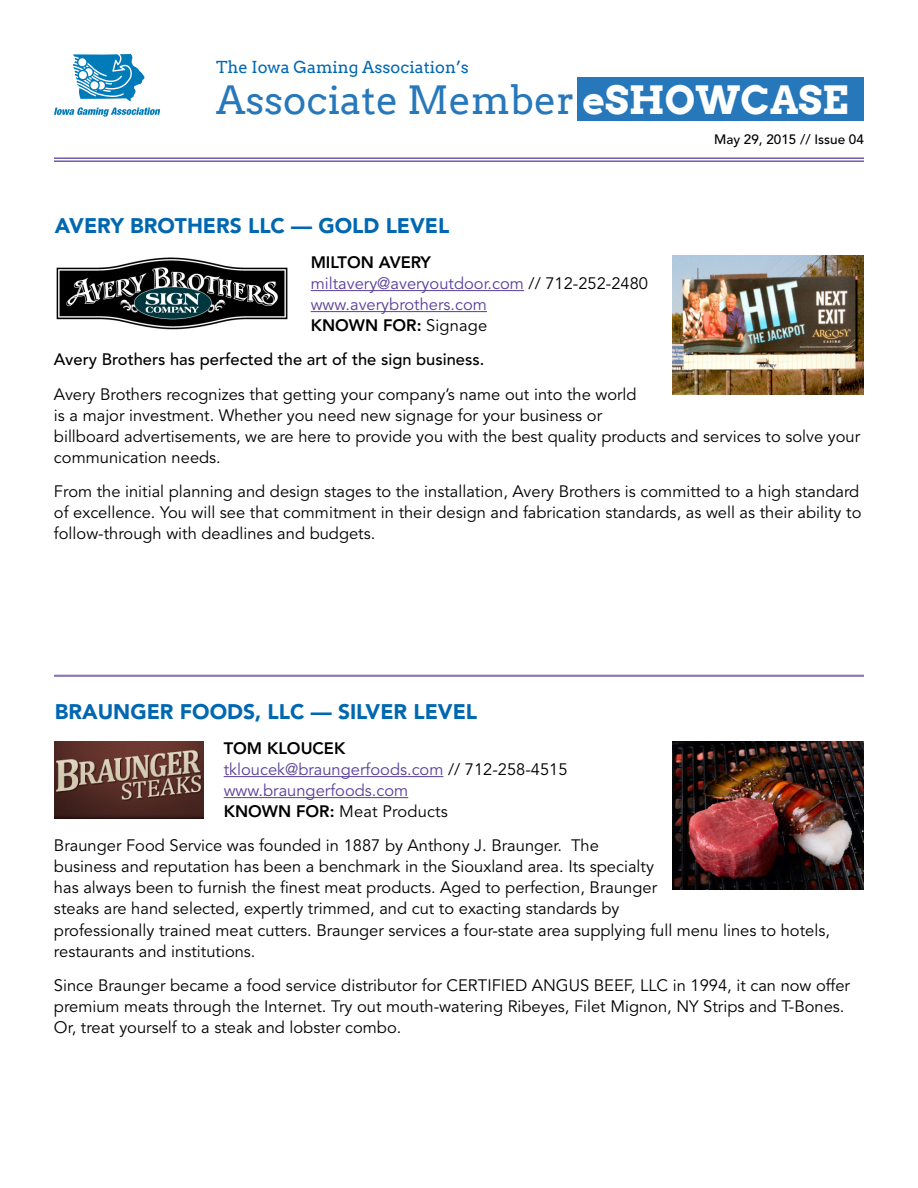
<style>
.page{position:relative;width:918px;height:1188px;background:#fff}
.page>*{position:absolute;margin:0;border:0;box-sizing:border-box;transform-origin:0 0}
.t1{font:39px "Arvo";color:#2778bb}
.t2{font:900 21px "Avenir";color:#0067b1}
.t3{font:16.5px/21px "Avenir";color:#000}
.t4{font:16.5px/21px "Avenir";color:#5a3f99}
.t5{font:500 16.5px "Avenir";color:#000}
.t6{font:16.5px "Arvo";color:#0067b1}
.t7{font:500 13.5px "Avenir";color:#000}
.s1{font-weight:700;color:#fff}
.s2{font-weight:800;color:#000}
.s3{color:#000}
</style>
<div class="page">
<div style="left:578px;top:78px;width:286px;height:43px;background:#2778bb"></div>
<svg style="left:54px;top:54px;width:106px;height:63px"></svg>
<hr style="left:54px;top:157px;width:810px;height:2px;background:#715ba7">
<hr style="left:54px;top:160px;width:810px;height:2px;background:#715ba7">
<hr style="left:311px;top:290px;width:213px;height:1px;background:#5a3f99">
<hr style="left:311px;top:311px;width:176px;height:1px;background:#5a3f99">
<hr style="left:54px;top:675px;width:810px;height:1px;background:#715ba7">
<hr style="left:54px;top:676px;width:810px;height:1px;background:#715ba7">
<hr style="left:224px;top:776px;width:219px;height:1px;background:#5a3f99">
<hr style="left:224px;top:797px;width:184px;height:1px;background:#5a3f99">
<img style="left:56px;top:257px;width:232px;height:73px">
<img style="left:55px;top:741px;width:148px;height:77px">
<img style="left:672px;top:255px;width:192px;height:140px">
<img style="left:672px;top:741px;width:192px;height:148px">
<p class="t6" style="left:216px;top:57px;width:254px">The Iowa Gaming Association’s</p>
<h1 class="t1" style="left:216px;top:77px;width:634px">Associate Member <span class="s1">ESHOWCASE</span></h1>
<p class="t2" style="left:55px;top:213px;width:206px">AVERY BROTHERS LLC</p>
<p class="t2" style="left:291px;top:213px;width:160px">— GOLD LEVEL</p>
<p class="t7" style="left:714px;top:132px;width:151px">May 29, 2015 // Issue 04</p>
<p class="t4" style="left:311px;top:252px;width:339px"><span class="s2">MI LTON AVERY </span>miltavery@averyoutdoor.com <span class="s3">// 712-252-2480 </span>www.averybrothers.com<br><span class="s2">KNOWN FOR:</span> <span class="s3">Signage</span></p>
<p class="t5" style="left:54px;top:350px;width:432px">Avery Brothers has perfected the art of the sign business.</p>
<p class="t3" style="left:54px;top:384px;width:808px">Avery Brothers recognizes that getting your company’s name out into the world<br>is a major investment. Whether you need new signage for your business or<br>billboard advertisements, we are here to provide you with the best quality products and services to solve your communication needs.</p>
<p class="t3" style="left:54px;top:482px;width:809px">From the initial planning and design stages to the installation, Avery Brothers is committed to a high standard of excellence. You will see that commitment in their design and fabrication standards, as well as their ability to follow-through with deadlines and budgets.</p>
<p class="t2" style="left:55px;top:699px;width:226px">BRAUNGER FOODS, LLC</p>
<p class="t2" style="left:311px;top:699px;width:168px">— SI LVER LEVEL</p>
<p class="t4" style="left:224px;top:738px;width:345px"><span class="s2">TOM KLOUCEK<br></span>tkloucek@braungerfoods.com <span class="s3">// 712-258-4515 </span>www.braungerfoods.com<br><span class="s2">KNOWN FOR:</span> <span class="s3">Meat Products</span></p>
<p class="t3" style="left:54px;top:836px;width:778px">Braunger Food Service was founded in 1887 by Anthony J. Braunger. The<br>business and reputation has been a benchmark in the Siouxland area. Its specialty<br>has always been to furnish the finest meat products. Aged to perfection, Braunger<br>steaks are hand selected, expertly trimmed, and cut to exacting standards by<br>professionally trained meat cutters. Braunger services a four-state area supplying full menu lines to hotels, restaurants and institutions.</p>
<p class="t3" style="left:54px;top:975px;width:798px">Since Braunger became a food service distributor for CERTIFIED ANGUS BEEF, LLC in 1994, it can now offer premium meats through the Internet. Try out mouth-watering Ribeyes, Filet Mignon, NY Strips and T-Bones.<br>Or, treat yourself to a steak and lobster combo.</p>
</div>
